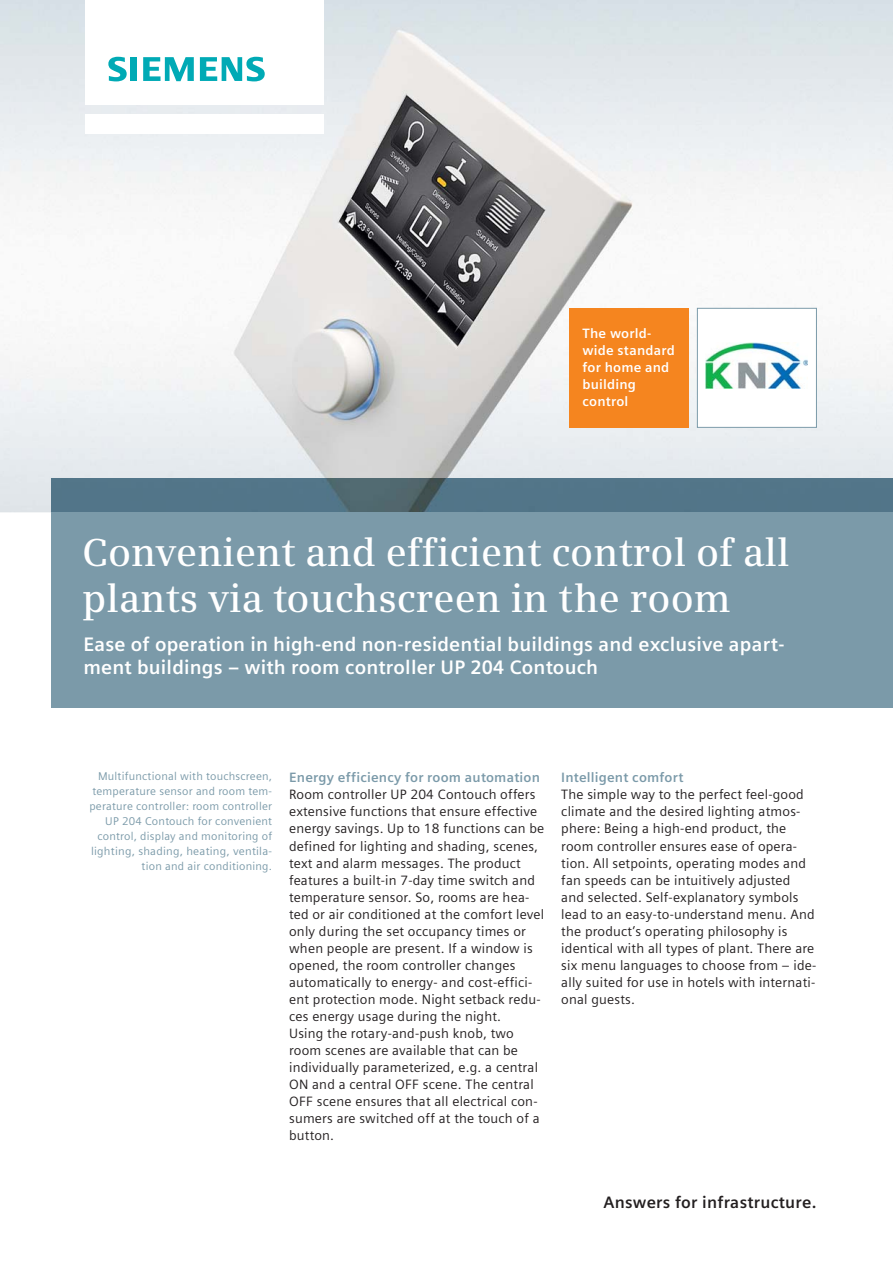
<style>
.page{position:relative;width:893px;height:1263px;background:#fff}
.page>*{position:absolute;margin:0;border:0;box-sizing:border-box;transform-origin:0 0}
.t1{font:600 39px/46.8px "Siemens Serif";color:#fff}
.t2{font:700 19.5px/23.4px "Siemens Sans";letter-spacing:.01em;color:#fff}
.t3{font:700 16.5px "Siemens Sans";letter-spacing:.015em;color:#231f20}
.t4{font:13.5px/17px "Siemens Sans";letter-spacing:.015em;color:#231f20}
.t5{font:700 13.5px "Siemens Sans";letter-spacing:.015em;color:#7b9aa9}
.t6{font:700 13.5px/17px "Siemens Sans";letter-spacing:.015em;color:#fff}
.t7{font:11.25px/14.9px "Siemens Sans";letter-spacing:.02em;color:#7b9aa9;text-align:right}
</style>
<div class="page">
<img style="left:0;top:0;width:893px;height:512px">
<div style="left:85px;top:114px;width:238px;height:19px;background:#fff"></div>
<div style="left:85px;top:0;width:238px;height:105px;background:#fff"></div>
<svg style="left:108px;top:57px;width:19px;height:24px"></svg>
<div style="left:130px;top:57px;width:7px;height:24px;background:#00aab5"></div>
<svg style="left:143px;top:57px;width:51px;height:24px"></svg>
<svg style="left:200px;top:57px;width:65px;height:24px"></svg>
<img style="left:51px;top:478px;width:842px;height:34px">
<div style="left:51px;top:512px;width:842px;height:196px;background:#7b9aa9"></div>
<div style="left:570px;top:308px;width:119px;height:119px;background:#f5851f"></div>
<div style="left:697px;top:308px;width:119px;height:119px;background:#fff"></div>
<div style="left:697px;top:308px;width:120px;height:120px;border:1px solid #7b9aa9"></div>
<img style="left:706px;top:343px;width:102px;height:45px">
<p class="t6" style="left:583px;top:326px;width:94px">The world&shy;wide standard for home and building control</p>
<h1 class="t1" style="left:82px;top:532px;width:709px">Convenient and efficient control of all plants via touchscreen in the room</h1>
<h2 class="t2" style="left:83px;top:634px;width:702px">Ease of operation in high-end non-residential buildings and exclusive apart&shy;ment buildings – with room controller UP 204 Contouch</h2>
<p class="t7" style="left:89px;top:770px;width:184px">Multifunctional with touchscreen, temperature sensor and room tem&shy;perature controller: room controller UP 204 Contouch for convenient control, display and monitoring of lighting, shading, heating, ventila&shy;tion and air conditioning.</p>
<p class="t5" style="left:289px;top:772px;width:252px">Energy efficiency for room automation</p>
<p class="t4" style="left:289px;top:787px;width:257px">Room controller UP 204 Contouch offers extensive functions that ensure effective energy savings. Up to 18 functions can be defined for lighting and shading, scenes, text and alarm messages. The product features a built-in 7-day time switch and temperature sensor. So, rooms are hea&shy;ted or air conditioned at the comfort level only during the set occupancy times or when people are present. If a window is opened, the room controller changes automatically to energy- and cost-effici&shy;ent protection mode. Night setback redu&shy;ces energy usage during the night.<br>Using the rotary-and-push knob, two room scenes are available that can be individually parameterized, e.g. a central ON and a central OFF scene. The central OFF scene ensures that all electrical con&shy;sumers are switched off at the touch of a button.</p>
<p class="t5" style="left:561px;top:772px;width:124px">Intelligent comfort</p>
<p class="t4" style="left:561px;top:787px;width:257px">The simple way to the perfect feel-good climate and the desired lighting atmos&shy;phere: Being a high-end product, the room controller ensures ease of opera&shy;tion. All setpoints, operating modes and fan speeds can be intuitively adjusted and selected. Self-explanatory symbols lead to an easy-to-understand menu. And the product’s operating philosophy is identical with all types of plant. There are six menu languages to choose from – ide&shy;ally suited for use in hotels with internati&shy;onal guests.</p>
<p class="t3" style="left:603px;top:1195px;width:214px">Answers for infrastructure.</p>
</div>
